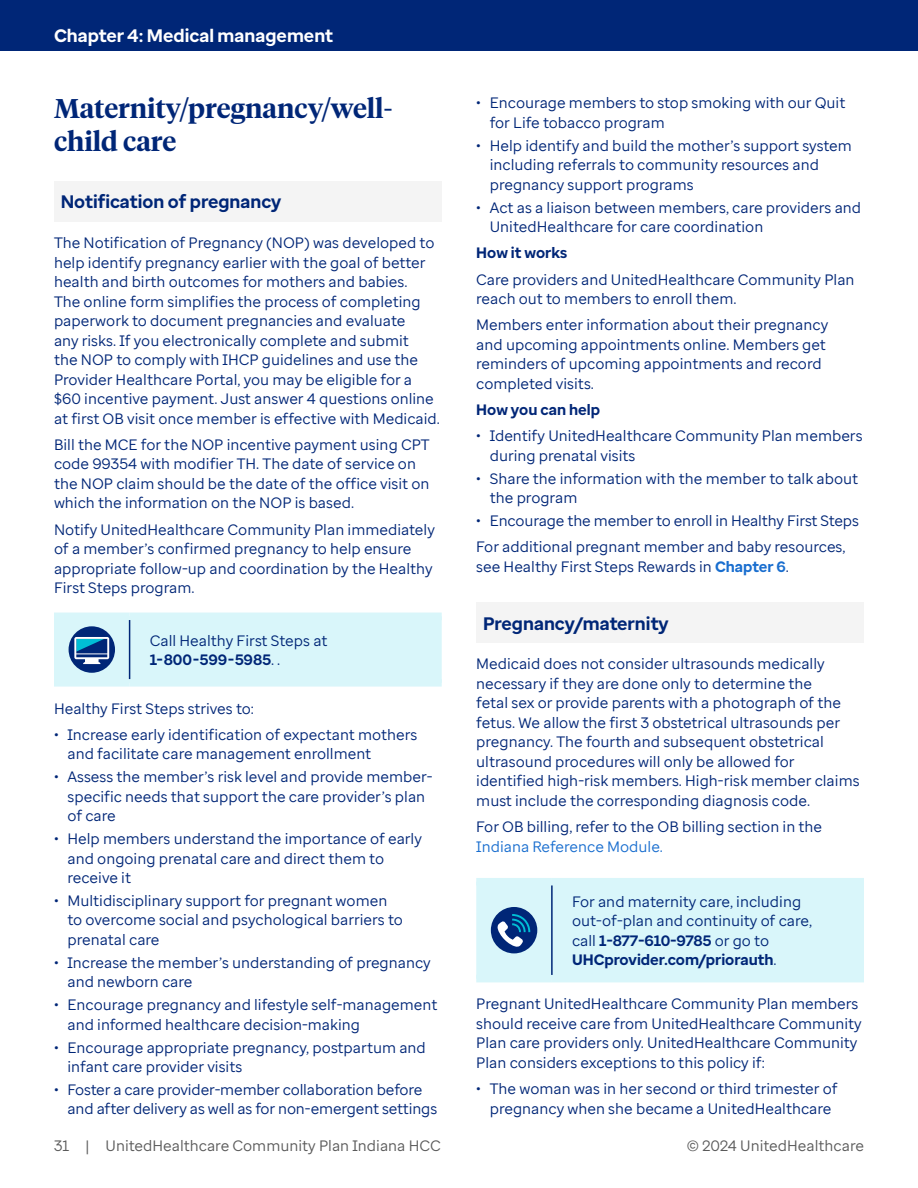
<style>
.page{position:relative;width:918px;height:1188px;background:#fff}
.page>*{position:absolute;margin:0;border:0;box-sizing:border-box;transform-origin:0 0}
.H4{font:600 27px/32.4px "UHC Serif Headline";color:#002677}
.H5_Sans_Gray_Shading{font:700 18px "Enterprise Sans";color:#002677}
.t1{font:700 18px "Enterprise Sans";color:#fff}
.Body{font:15px/19.5px "Enterprise Sans";color:#002677}
.t2{font:15px "Enterprise Sans";color:#5a5a5a}
.H6-Sans{font:700 15px "Enterprise Sans";color:#002677}
.s1{font-weight:700}
.s2{font-weight:700;color:#196ecf}
.s3{color:#196ecf}
</style>
<div class="page">
<div style="left:0;top:0;width:918px;height:51px;background:#002677"></div>
<div style="left:54px;top:181px;width:388px;height:41px;background:#f4f4f4"></div>
<div style="left:54px;top:613px;width:76px;height:7px;background:#d9f6fa"></div>
<div style="left:130px;top:613px;width:312px;height:7px;background:#d9f6fa"></div>
<div style="left:54px;top:679px;width:76px;height:8px;background:#d9f6fa"></div>
<div style="left:130px;top:679px;width:312px;height:8px;background:#d9f6fa"></div>
<svg style="left:54px;top:620px;width:388px;height:60px;background:#cbeaf2"></svg>
<div style="left:476px;top:602px;width:388px;height:41px;background:#f4f4f4"></div>
<div style="left:476px;top:878px;width:76px;height:7px;background:#d9f6fa"></div>
<div style="left:552px;top:878px;width:312px;height:7px;background:#d9f6fa"></div>
<div style="left:476px;top:975px;width:76px;height:7px;background:#d9f6fa"></div>
<div style="left:552px;top:975px;width:312px;height:7px;background:#d9f6fa"></div>
<svg style="left:476px;top:885px;width:388px;height:90px;background:#ceecf4"></svg>
<p class="t1" style="left:54px;top:24px;width:281px">Chapter 4: Medical management</p>
<p class="H4" style="left:54px;top:91px;width:340px">Maternity/pregnancy/well&shy;child care</p>
<p class="H5_Sans_Gray_Shading" style="left:61px;top:190px;width:222px">Notification of pregnancy</p>
<p class="Body" style="left:54px;top:233px;width:387px">The Notification of Pregnancy (NOP) was developed to help identify pregnancy earlier with the goal of better health and birth outcomes for mothers and babies.<br>The online form simplifies the process of completing paperwork to document pregnancies and evaluate<br>any risks. If you electronically complete and submit<br>the NOP to comply with IHCP guidelines and use the Provider Healthcare Portal, you may be eligible for a $60 incentive payment. Just answer 4 questions online at first OB visit once member is effective with Medicaid.</p>
<p class="Body" style="left:54px;top:435px;width:377px">Bill the MCE for the NOP incentive payment using CPT code 99354 with modifier TH. The date of service on the NOP claim should be the date of the office visit on which the information on the NOP is based.</p>
<p class="Body" style="left:54px;top:519px;width:382px">Notify UnitedHealthcare Community Plan immediately of a member’s confirmed pregnancy to help ensure appropriate follow-up and coordination by the Healthy First Steps program.</p>
<p class="Body" style="left:150px;top:630px;width:179px">Call Healthy First Steps at<br><span class="s1">1-800-599-5985</span>. .</p>
<p class="Body" style="left:54px;top:698px;width:201px">Healthy First Steps strives to:</p>
<p class="Body" style="left:68px;top:725px;width:352px;text-indent:-14px">• Increase early identification of expectant mothers and facilitate care management enrollment</p>
<p class="Body" style="left:68px;top:767px;width:367px;text-indent:-14px">• Assess the member’s risk level and provide member&shy;specific needs that support the care provider’s plan of care</p>
<p class="Body" style="left:68px;top:829px;width:356px;text-indent:-14px">• Help members understand the importance of early and ongoing prenatal care and direct them to receive it</p>
<p class="Body" style="left:68px;top:891px;width:337px;text-indent:-14px">• Multidisciplinary support for pregnant women to overcome social and psychological barriers to prenatal care</p>
<p class="Body" style="left:68px;top:953px;width:365px;text-indent:-14px">• Increase the member’s understanding of pregnancy and newborn care</p>
<p class="Body" style="left:68px;top:995px;width:371px;text-indent:-14px">• Encourage pregnancy and lifestyle self-management and informed healthcare decision-making</p>
<p class="Body" style="left:68px;top:1037px;width:360px;text-indent:-14px">• Encourage appropriate pregnancy, postpartum and infant care provider visits</p>
<p class="Body" style="left:68px;top:1080px;width:371px;text-indent:-14px">• Foster a care provider-member collaboration before and after delivery as well as for non-emergent settings</p>
<p class="Body" style="left:490px;top:93px;width:357px;text-indent:-14px">• Encourage members to stop smoking with our Quit for Life tobacco program</p>
<p class="Body" style="left:490px;top:136px;width:364px;text-indent:-14px">• Help identify and build the mother’s support system including referrals to community resources and pregnancy support programs</p>
<p class="Body" style="left:490px;top:198px;width:373px;text-indent:-14px">• Act as a liaison between members, care providers and<br>UnitedHealthcare for care coordination</p>
<p class="H6-Sans" style="left:476px;top:243px;width:93px">How it works</p>
<p class="Body" style="left:476px;top:270px;width:380px">Care providers and UnitedHealthcare Community Plan reach out to members to enroll them.</p>
<p class="Body" style="left:476px;top:315px;width:353px">Members enter information about their pregnancy and upcoming appointments online. Members get reminders of upcoming appointments and record completed visits.</p>
<p class="H6-Sans" style="left:476px;top:400px;width:125px">How you can help</p>
<p class="Body" style="left:490px;top:426px;width:374px;text-indent:-14px">• Identify UnitedHealthcare Community Plan members during prenatal visits</p>
<p class="Body" style="left:490px;top:469px;width:370px;text-indent:-14px">• Share the information with the member to talk about the program</p>
<p class="Body" style="left:476px;top:511px;width:384px">• Encourage the member to enroll in Healthy First Steps</p>
<p class="Body" style="left:476px;top:537px;width:371px">For additional pregnant member and baby resources, see Healthy First Steps Rewards in <span class="s2">Chapter 6</span>.</p>
<p class="H5_Sans_Gray_Shading" style="left:483px;top:612px;width:187px">Pregnancy/maternity</p>
<p class="Body" style="left:476px;top:654px;width:385px">Medicaid does not consider ultrasounds medically necessary if they are done only to determine the<br>fetal sex or provide parents with a photograph of the fetus. We allow the first 3 obstetrical ultrasounds per pregnancy. The fourth and subsequent obstetrical ultrasound procedures will only be allowed for identified high-risk members. High-risk member claims must include the corresponding diagnosis code.</p>
<p class="Body" style="left:476px;top:817px;width:348px">For OB billing, refer to the OB billing section in the<br><span class="s3">Indiana Reference Module.</span></p>
<p class="Body" style="left:572px;top:892px;width:242px">For and maternity care, including out-of-plan and continuity of care, call <span class="s1">1-877-610-9785</span> or go to<br><span class="s1">UHCprovider.com/priorauth</span>.</p>
<p class="Body" style="left:476px;top:994px;width:387px">Pregnant UnitedHealthcare Community Plan members should receive care from UnitedHealthcare Community Plan care providers only. UnitedHealthcare Community Plan considers exceptions to this policy if:</p>
<p class="Body" style="left:476px;top:1079px;width:363px;text-align:center">• The woman was in her second or third trimester of pregnancy when she became a UnitedHealthcare</p>
<p class="t2" style="left:54px;top:1136px;width:388px">31 | UnitedHealthcare Community Plan Indiana HCC</p>
<p class="t2" style="left:687px;top:1136px;width:178px">© 2024 UnitedHealthcare</p>
</div>
